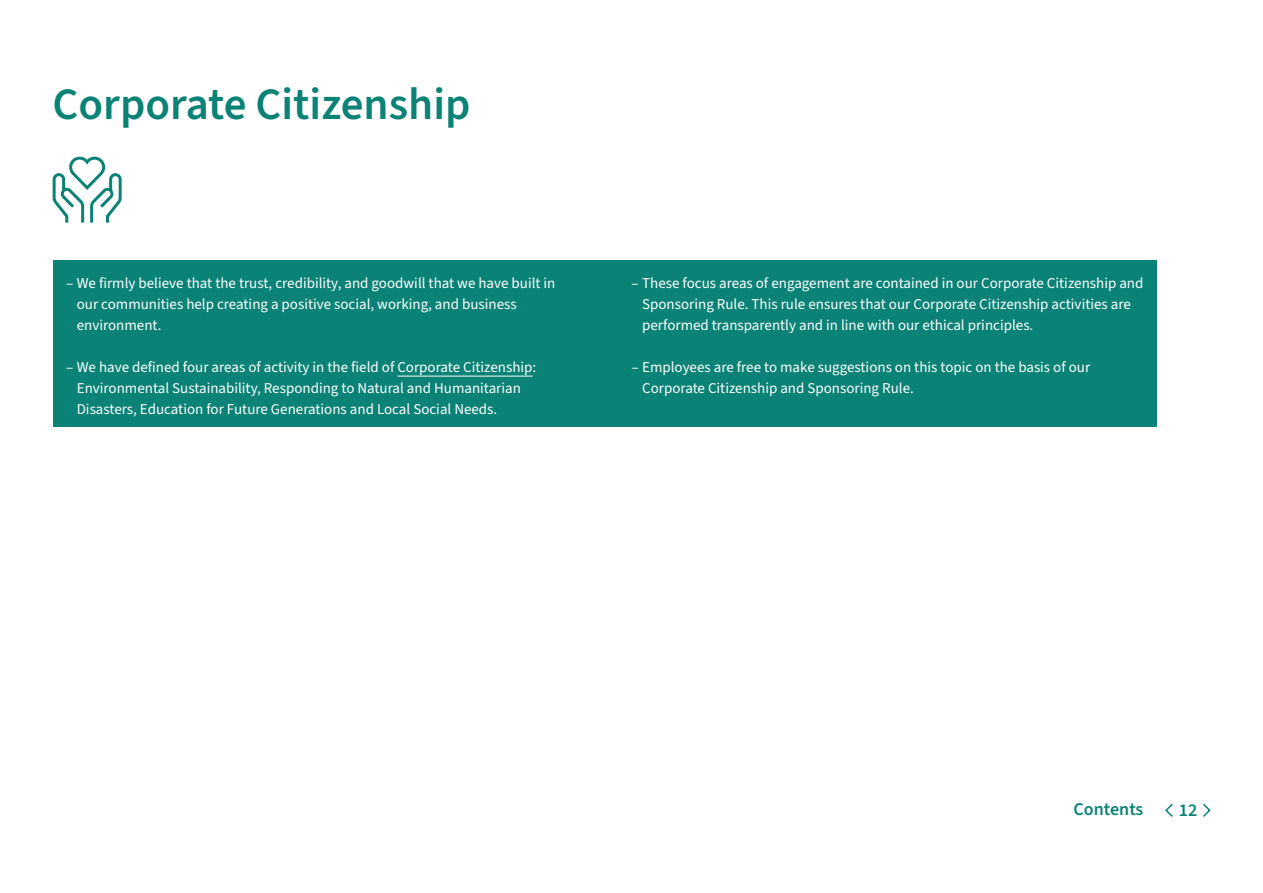
<style>
.page{position:relative;width:1263px;height:893px;background:#fff}
.page>*{position:absolute;margin:0;border:0;box-sizing:border-box;transform-origin:0 0}
.t1{font:600 45px "Source Sans 3";color:#0a8276}
.t2{font:600 18px "Source Sans 3";color:#0a8276}
.t3{font:15px/21px "Source Sans 3";color:#fff}
</style>
<div class="page">
<svg style="left:1203px;top:803px;width:8px;height:14px"></svg>
<svg style="left:1165px;top:803px;width:8px;height:14px"></svg>
<div style="left:53px;top:260px;width:1104px;height:166px;background:#0a8276"></div>
<hr style="left:397px;top:376px;width:136px;height:1px;background:#fff">
<svg style="left:53px;top:156px;width:69px;height:67px"></svg>
<h1 class="t1" style="left:53px;top:76px;width:419px">Corporate Citizenship</h1>
<p class="t3" style="left:77px;top:272px;width:480px;text-indent:-11px">– We firmly believe that the trust, credibility, and goodwill that we have built in our communities help creating a positive social, working, and business environment.</p>
<p class="t3" style="left:77px;top:356px;width:461px;text-indent:-11px">– We have defined four areas of activity in the field of Corporate Citizenship:<br>Environmental Sustainability, Responding to Natural and Humanitarian<br>Disasters, Education for Future Generations and Local Social Needs.</p>
<p class="t3" style="left:642px;top:272px;width:503px;text-indent:-11px">– These focus areas of engagement are contained in our Corporate Citizenship and<br>Sponsoring Rule. This rule ensures that our Corporate Citizenship activities are performed transparently and in line with our ethical principles.</p>
<p class="t3" style="left:642px;top:356px;width:450px;text-indent:-11px">– Employees are free to make suggestions on this topic on the basis of our<br>Corporate Citizenship and Sponsoring Rule.</p>
<p class="t2" style="left:1073px;top:798px;width:71px">Contents</p>
<p class="t2" style="left:1179px;top:798px;width:20px">12</p>
</div>
